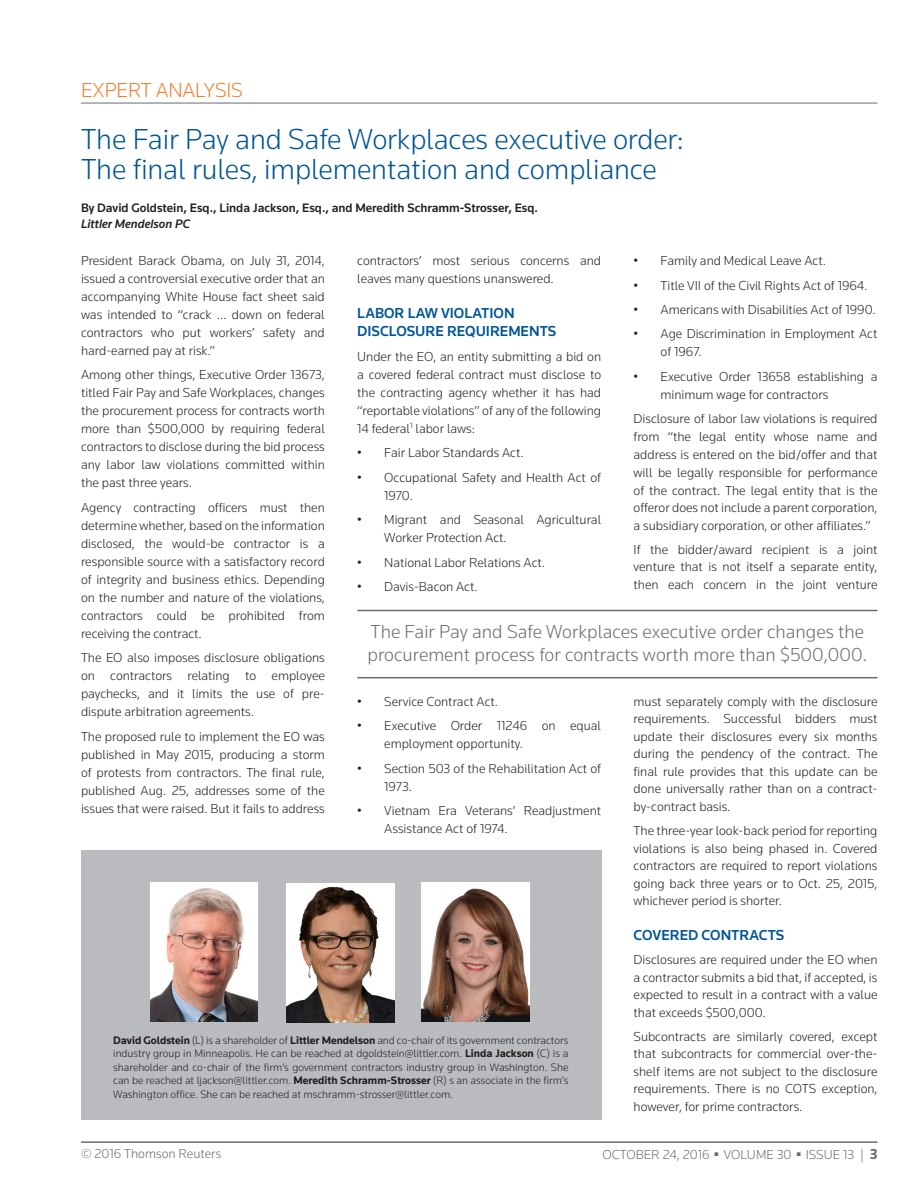
<style>
.page{position:relative;width:918px;height:1188px;background:#fff}
.page>*{position:absolute;margin:0;border:0;box-sizing:border-box;transform-origin:0 0}
.CT{font:300 30px/30px "Knowledge";letter-spacing:-.005em;color:#005595}
.CN{font:300 21px "Knowledge";letter-spacing:-.005em;color:#f47b2a}
.Pull_quote{font:300 19.5px/22.5px "Knowledge";color:#696b73}
.t1{font:500 15px/18px "Knowledge";color:#005595}
.t2{font:300 13.5px/18px "Knowledge";color:#231f20;text-align:justify}
.t3{font:300 13.5px "Knowledge";color:#696b73}
.AU{font:500 12.75px/16.5px "Knowledge";color:#231f20}
.AB{font:300 11.25px/13.5px "Knowledge";color:#231f20;text-align:justify}
.s1{font-style:italic}
.s2{font-weight:700}
.s3{font-weight:700;font-size:15px}
</style>
<div class="page">
<hr style="left:81px;top:1141px;width:797px;height:2px;background:#696b73">
<div style="left:81px;top:850px;width:520px;height:270px;background:#babbbe"></div>
<img style="left:150px;top:883px;width:107px;height:139px">
<img style="left:287px;top:884px;width:107px;height:138px">
<hr style="left:81px;top:103px;width:797px;height:1px;background:#696b73">
<img style="left:422px;top:883px;width:107px;height:139px">
<hr style="left:357px;top:610px;width:520px;height:1px;background:#696b73">
<hr style="left:357px;top:677px;width:520px;height:1px;background:#696b73">
<p class="CN" style="left:81px;top:77px;width:163px">EXPERT ANALYSIS</p>
<p class="CT" style="left:81px;top:123px;width:605px">The Fair Pay and Safe Workplaces executive order:<br>The final rules, implementation and compliance</p>
<p class="AU" style="left:81px;top:199px;width:459px">By David Goldstein, Esq., Linda Jackson, Esq., and Meredith Schramm-Strosser, Esq.<br><span class="s1">Littler Mendelson PC</span></p>
<p class="t2" style="left:81px;top:251px;width:245px">President Barack Obama, on July 31, 2014, issued a controversial executive order that an accompanying White House fact sheet said was intended to “crack … down on federal contractors who put workers’ safety and hard-earned pay at risk.”</p>
<p class="t2" style="left:81px;top:366px;width:245px">Among other things, Executive Order 13673, titled Fair Pay and Safe Workplaces, changes the procurement process for contracts worth more than $500,000 by requiring federal contractors to disclose during the bid process any labor law violations committed within the past three years.</p>
<p class="t2" style="left:81px;top:498px;width:245px">Agency contracting officers must then determine whether, based on the information disclosed, the would-be contractor is a responsible source with a satisfactory record of integrity and business ethics. Depending on the number and nature of the violations, contractors could be prohibited from receiving the contract.</p>
<p class="t2" style="left:81px;top:649px;width:245px">The EO also imposes disclosure obligations on contractors relating to employee paychecks, and it limits the use of pre&shy;dispute arbitration agreements.</p>
<p class="t2" style="left:81px;top:727px;width:245px">The proposed rule to implement the EO was published in May 2015, producing a storm of protests from contractors. The final rule, published Aug. 25, addresses some of the issues that were raised. But it fails to address</p>
<p class="t2" style="left:634px;top:251px;width:194px">• Family and Medical Leave Act.</p>
<p class="t2" style="left:634px;top:276px;width:235px">• Title VII of the Civil Rights Act of 1964.</p>
<p class="t2" style="left:634px;top:300px;width:244px">• Americans with Disabilities Act of 1990.</p>
<p class="t2" style="left:661px;top:325px;width:218px;text-indent:-27px">• Age Discrimination in Employment Act of 1967.</p>
<p class="t2" style="left:661px;top:367px;width:218px;text-indent:-27px">• Executive Order 13658 establishing a minimum wage for contractors</p>
<p class="t2" style="left:634px;top:410px;width:245px">Disclosure of labor law violations is required from “the legal entity whose name and address is entered on the bid/offer and that will be legally responsible for performance of the contract. The legal entity that is the offeror does not include a parent corporation, a subsidiary corporation, or other affiliates.”</p>
<p class="t2" style="left:634px;top:540px;width:245px;line-height:17.5px">If the bidder/award recipient is a joint venture that is not itself a separate entity, then each concern in the joint venture</p>
<p class="t2" style="left:357px;top:251px;width:245px">contractors’ most serious concerns and leaves many questions unanswered.</p>
<h2 class="t1" style="left:357px;top:304px;width:201px">LABOR LAW VIOLATION<br>DISCLOSURE REQUIREMENTS</h2>
<p class="t2" style="left:357px;top:347px;width:245px">Under the EO, an entity submitting a bid on a covered federal contract must disclose to the contracting agency whether it has had “reportable violations” of any of the following 14 federal<sup>1</sup> labor laws:</p>
<p class="t2" style="left:357px;top:444px;width:168px">• Fair Labor Standards Act.</p>
<p class="t2" style="left:384px;top:468px;width:218px;text-indent:-27px">• Occupational Safety and Health Act of<br>1970.</p>
<p class="t2" style="left:384px;top:511px;width:218px;text-indent:-27px">• Migrant and Seasonal Agricultural<br>Worker Protection Act.</p>
<p class="t2" style="left:357px;top:553px;width:189px">• National Labor Relations Act.</p>
<p class="t2" style="left:357px;top:577px;width:122px">• Davis-Bacon Act.</p>
<p class="Pull_quote" style="left:368px;top:620px;width:501px">The Fair Pay and Safe Workplaces executive order changes the procurement process for contracts worth more than $500,000.</p>
<p class="t2" style="left:357px;top:692px;width:142px">• Service Contract Act.</p>
<p class="t2" style="left:384px;top:716px;width:218px;text-indent:-27px">• Executive Order 11246 on equal employment opportunity.</p>
<p class="t2" style="left:384px;top:759px;width:218px;text-indent:-27px">• Section 503 of the Rehabilitation Act of<br>1973.</p>
<p class="t2" style="left:384px;top:801px;width:218px;text-indent:-27px">• Vietnam Era Veterans’ Readjustment<br>Assistance Act of 1974.</p>
<p class="t2" style="left:634px;top:692px;width:245px;line-height:17.5px">must separately comply with the disclosure requirements. Successful bidders must update their disclosures every six months during the pendency of the contract. The final rule provides that this update can be done universally rather than on a contract&shy;by-contract basis.</p>
<p class="t2" style="left:634px;top:822px;width:245px;line-height:17.5px">The three-year look-back period for reporting violations is also being phased in. Covered contractors are required to report violations going back three years or to Oct. 25, 2015, whichever period is shorter.</p>
<h2 class="t1" style="left:634px;top:926px;width:152px">COVERED CONTRACTS</h2>
<p class="t2" style="left:634px;top:951px;width:245px;line-height:17.5px">Disclosures are required under the EO when a contractor submits a bid that, if accepted, is expected to result in a contract with a value that exceeds $500,000.</p>
<p class="t2" style="left:634px;top:1027px;width:245px;line-height:17.5px">Subcontracts are similarly covered, except that subcontracts for commercial over-the&shy;shelf items are not subject to the disclosure requirements. There is no COTS exception, however, for prime contractors.</p>
<p class="AB" style="left:113px;top:1033px;width:457px"><span class="s2">David Goldstein</span> (L) is a shareholder of <span class="s2">Littler Mendelson</span> and co-chair of its government contractors industry group in Minneapolis. He can be reached at dgoldstein@littler.com. <span class="s2">Linda Jackson</span> (C) is a shareholder and co-chair of the firm’s government contractors industry group in Washington. She can be reached at ljackson@littler.com. <span class="s2">Meredith Schramm-Strosser</span> (R) s an associate in the firm’s Washington office. She can be reached at mschramm-strosser@littler.com.</p>
<p class="t3" style="left:81px;top:1145px;width:142px">© 2016 Thomson Reuters</p>
<p class="t3" style="left:602px;top:1146px;width:277px">OCTOBER 24, 2016 ■ VOLUME 30 ■ ISSUE 13 | <span class="s3">3</span></p>
</div>
